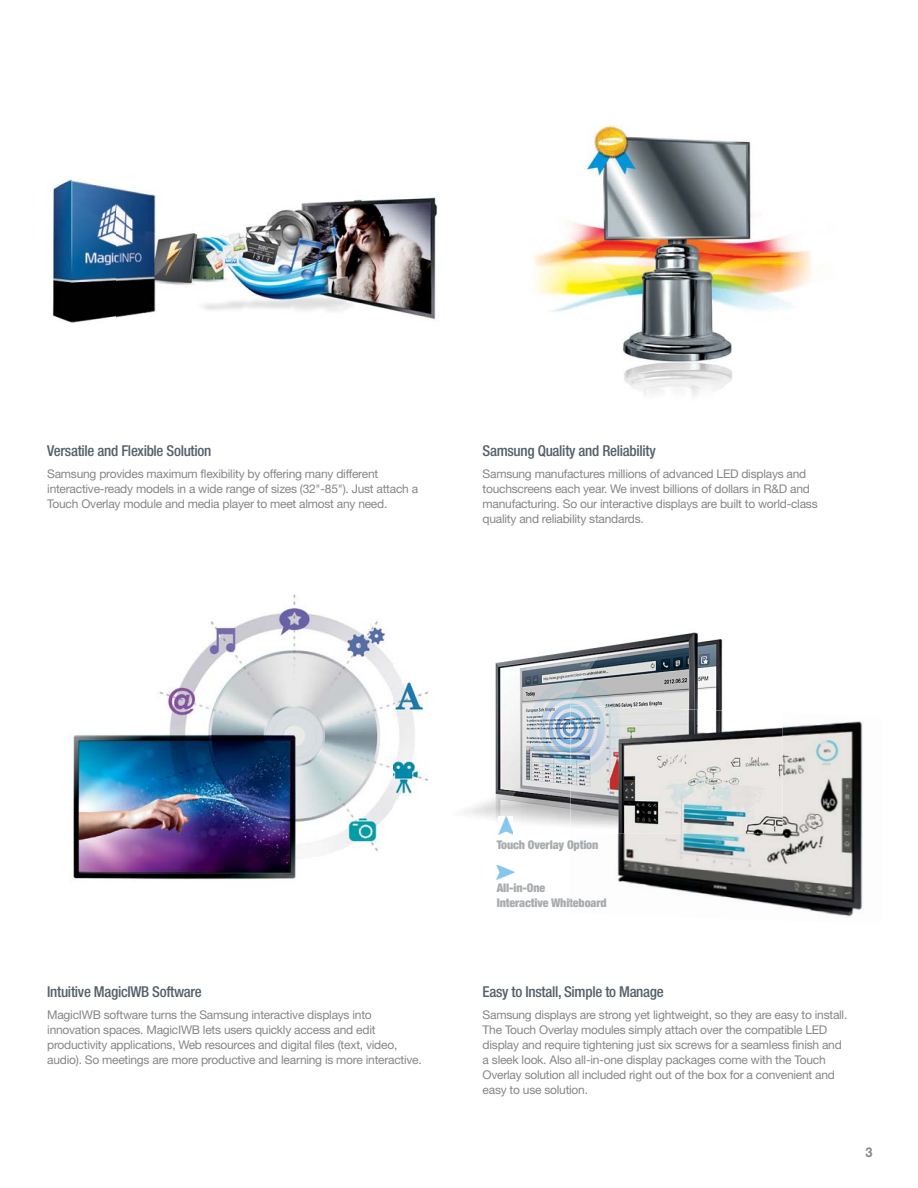
<style>
.page{position:relative;width:918px;height:1188px;background:#fff}
.page>*{position:absolute;margin:0;border:0;box-sizing:border-box;transform-origin:0 0}
.t1{font:500 condensed 15px "Helvetica Neue LT Std";letter-spacing:-.02em;color:#546069}
.t2{font:700 13.5px "Helvetica Neue";color:#868689;scale:.93 1}
.t3{font:12px/15px "Helvetica Neue";letter-spacing:-.02em;color:#868689}
.t4{font:900 condensed 12px/15px "Helvetica Neue";letter-spacing:-.01em;color:#a9acae}
</style>
<div class="page">
<img style="left:534px;top:125px;width:278px;height:271px">
<img style="left:464px;top:632px;width:259px;height:193px">
<img style="left:73px;top:594px;width:355px;height:286px">
<img style="left:205px;top:197px;width:233px;height:122px">
<img style="left:52px;top:179px;width:65px;height:144px">
<img style="left:117px;top:188px;width:88px;height:130px">
<img style="left:617px;top:721px;width:246px;height:196px">
<img style="left:570px;top:705px;width:213px;height:128px">
<img style="left:497px;top:865px;width:17px;height:15px">
<img style="left:498px;top:816px;width:15px;height:18px">
<p class="t1" style="left:47px;top:446px;width:166px">Versatile and Flexible Solution</p>
<p class="t3" style="left:47px;top:467px;width:372px">Samsung provides maximum flexibility by offering many different interactive-ready models in a wide range of sizes (32"-85"). Just attach a<br>Touch Overlay module and media player to meet almost any need.</p>
<p class="t1" style="left:483px;top:446px;width:175px">Samsung Quality and Reliability</p>
<p class="t3" style="left:483px;top:467px;width:337px">Samsung manufactures millions of advanced LED displays and touchscreens each year. We invest billions of dollars in R&amp;D and manufacturing. So our interactive displays are built to world-class quality and reliability standards.</p>
<p class="t1" style="left:47px;top:986px;width:156px">Intuitive MagicIWB Software</p>
<p class="t3" style="left:47px;top:1008px;width:376px">MagicIWB software turns the Samsung interactive displays into innovation spaces. MagicIWB lets users quickly access and edit productivity applications, Web resources and digital files (text, video, audio). So meetings are more productive and learning is more interactive.</p>
<p class="t4" style="left:497px;top:838px;width:103px">Touch Overlay Option</p>
<p class="t4" style="left:497px;top:882px;width:112px">All-in-One<br>Interactive Whiteboard</p>
<p class="t1" style="left:483px;top:986px;width:183px">Easy to Install, Simple to Manage</p>
<p class="t3" style="left:483px;top:1008px;width:366px">Samsung displays are strong yet lightweight, so they are easy to install.<br>The Touch Overlay modules simply attach over the compatible LED display and require tightening just six screws for a seamless finish and a sleek look. Also all-in-one display packages come with the Touch Overlay solution all included right out of the box for a convenient and easy to use solution.</p>
<p class="t2" style="left:866px;top:1148px;width:9px">3</p>
</div>
